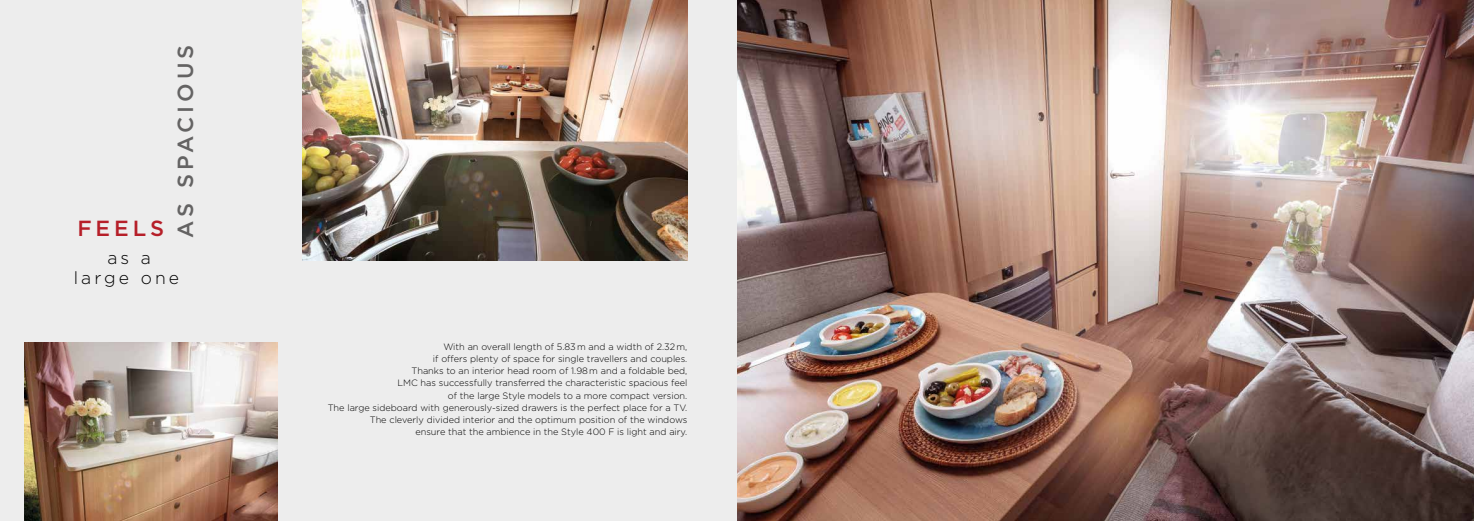
<style>
.page{position:relative;width:1474px;height:521px;background:#fff}
.page>*{position:absolute;margin:0;border:0;box-sizing:border-box;transform-origin:0 0}
.t1{font:500 21.88px "Gotham";letter-spacing:.18em;color:#646363}
.t2{font:500 21.88px "Gotham";letter-spacing:.18em;color:#b61f29}
.t3{font:300 17.5px/19.2px "Gotham";letter-spacing:.18em;color:#000;text-align:center}
.t4{font:300 9.19px/12.2px "Gotham";color:#000;text-align:right}
</style>
<div class="page">
<div style="left:0;top:0;width:737px;height:521px;background:#ededed"></div>
<img style="left:25px;top:342px;width:253px;height:179px">
<img style="left:737px;top:0;width:736px;height:521px">
<img style="left:303px;top:0;width:384px;height:260px">
<h1 class="t1" style="left:171px;top:237px;width:194px;rotate:-90deg">AS SPACIOUS</h1>
<h2 class="t3" style="left:74px;top:248px;width:107px">as a<br>large one</h2>
<h1 class="t2" style="left:77px;top:214px;width:88px">FEELS</h1>
<p class="t4" style="left:328px;top:340px;width:361px">With an overall length of 5.83 m and a width of 2.32 m,<br>if offers plenty of space for single travellers and couples.<br>Thanks to an interior head room of 1.98 m and a foldable bed,<br>LMC has successfully transferred the characteristic spacious feel<br>of the large Style models to a more compact version.<br>The large sideboard with generously-sized drawers is the perfect place for a TV.<br>The cleverly divided interior and the optimum position of the windows<br>ensure that the ambience in the Style 400 F is light and airy.</p>
</div>
